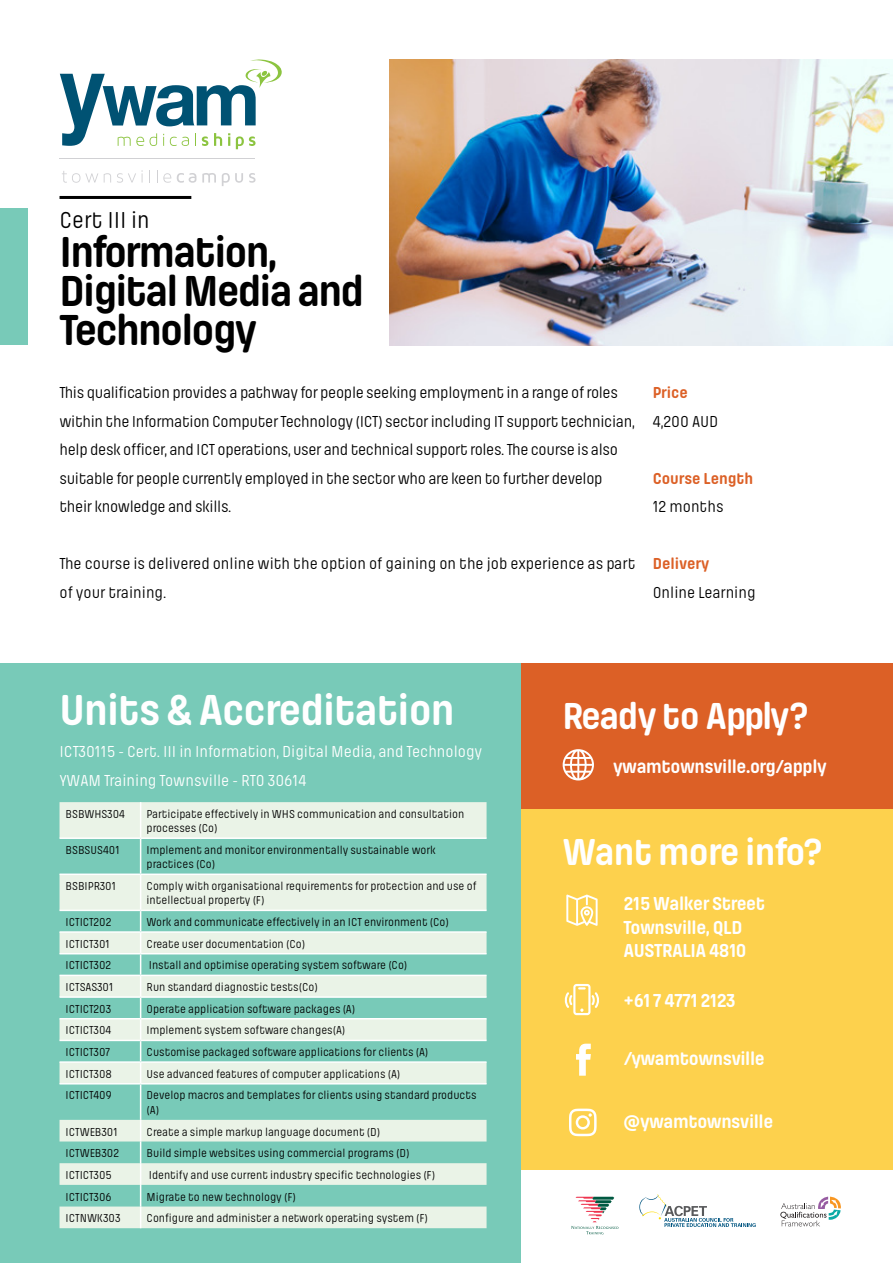
<style>
.page{position:relative;width:893px;height:1263px;background:#fff}
.page>*{position:absolute;margin:0;border:0;box-sizing:border-box;transform-origin:0 0}
.t1{font:700 45px/39px "Pilcrow Soft";letter-spacing:-.04em;color:#000}
.t2{font:700 45px "Pilcrow Soft";letter-spacing:-.02em;color:#fff}
.t3{font:700 39px "Pilcrow Soft";letter-spacing:-.04em;color:#fff}
.t4{font:700 39px "Pilcrow Soft";letter-spacing:-.02em;color:#fff}
.t5{font:24px "Pilcrow Soft";color:#000}
.t6{font:700 19.5px/23.4px "Pilcrow Soft";letter-spacing:-.02em;color:#fff}
.t7{font:16.5px/28.5px "Pilcrow Soft";letter-spacing:-.02em;color:#000}
.t8{font:16.5px/28.5px "Pilcrow Soft";color:#000}
.t9{font:16.5px/28.5px "Pilcrow Soft";color:#fff}
.t10{font:700 16.5px "Pilcrow Soft";color:#dc6026}
.t11{font:12px/14.4px "Pilcrow Soft";color:#000}
</style>
<div class="page">
<img style="left:389px;top:60px;width:504px;height:285px">
<div style="left:521px;top:663px;width:372px;height:151px;background:#dc6026"></div>
<div style="left:521px;top:809px;width:372px;height:360px;background:#fdd14d"></div>
<div style="left:0;top:663px;width:521px;height:600px;background:#78cab8"></div>
<div style="left:0;top:209px;width:28px;height:136px;background:#78cab8"></div>
<hr style="left:60px;top:196px;width:131px;height:3px;background:#000">
<svg style="left:60px;top:802px;width:427px;height:426px;fill:#eaf3e7"></svg>
<hr style="left:140px;top:802px;width:1px;height:35px;background:#fff">
<hr style="left:60px;top:837px;width:81px;height:2px;background:#fff">
<hr style="left:141px;top:837px;width:346px;height:2px;background:#fff">
<hr style="left:140px;top:839px;width:1px;height:34px;background:#fff">
<hr style="left:60px;top:873px;width:81px;height:2px;background:#fff">
<hr style="left:141px;top:873px;width:346px;height:2px;background:#fff">
<hr style="left:140px;top:875px;width:1px;height:35px;background:#fff">
<hr style="left:60px;top:910px;width:81px;height:1px;background:#fff">
<hr style="left:141px;top:910px;width:346px;height:1px;background:#fff">
<hr style="left:60px;top:931px;width:81px;height:2px;background:#fff">
<hr style="left:141px;top:931px;width:346px;height:2px;background:#fff">
<hr style="left:60px;top:953px;width:81px;height:1px;background:#fff">
<hr style="left:141px;top:953px;width:346px;height:1px;background:#fff">
<hr style="left:60px;top:975px;width:81px;height:1px;background:#fff">
<hr style="left:141px;top:975px;width:346px;height:1px;background:#fff">
<hr style="left:60px;top:996px;width:81px;height:2px;background:#fff">
<hr style="left:141px;top:996px;width:346px;height:2px;background:#fff">
<hr style="left:60px;top:1018px;width:81px;height:1px;background:#fff">
<hr style="left:141px;top:1018px;width:346px;height:1px;background:#fff">
<hr style="left:60px;top:1040px;width:81px;height:1px;background:#fff">
<hr style="left:141px;top:1040px;width:346px;height:1px;background:#fff">
<hr style="left:60px;top:1061px;width:81px;height:2px;background:#fff">
<hr style="left:141px;top:1061px;width:346px;height:2px;background:#fff">
<svg style="left:140px;top:911px;width:1px;height:172px"></svg>
<hr style="left:60px;top:1083px;width:81px;height:1px;background:#fff">
<hr style="left:141px;top:1083px;width:346px;height:1px;background:#fff">
<hr style="left:140px;top:1084px;width:1px;height:36px;background:#fff">
<svg style="left:140px;top:1120px;width:1px;height:108px"></svg>
<svg style="left:566px;top:894px;width:32px;height:32px"></svg>
<svg style="left:563px;top:749px;width:31px;height:31px"></svg>
<svg style="left:564px;top:984px;width:35px;height:31px"></svg>
<svg style="left:576px;top:1044px;width:15px;height:32px"></svg>
<svg style="left:569px;top:1108px;width:28px;height:28px"></svg>
<svg style="left:780px;top:1196px;width:61px;height:30px"></svg>
<svg style="left:571px;top:1197px;width:47px;height:37px"></svg>
<svg style="left:639px;top:1194px;width:117px;height:33px"></svg>
<svg style="left:62px;top:171px;width:36px;height:12px"></svg>
<svg style="left:104px;top:173px;width:7px;height:10px"></svg>
<svg style="left:117px;top:173px;width:19px;height:10px"></svg>
<svg style="left:142px;top:170px;width:1px;height:13px"></svg>
<svg style="left:149px;top:170px;width:1px;height:13px"></svg>
<svg style="left:157px;top:170px;width:14px;height:13px"></svg>
<svg style="left:177px;top:173px;width:19px;height:10px"></svg>
<svg style="left:202px;top:173px;width:14px;height:10px"></svg>
<svg style="left:222px;top:173px;width:21px;height:13px"></svg>
<svg style="left:249px;top:173px;width:7px;height:10px"></svg>
<svg style="left:60px;top:59px;width:222px;height:90px"></svg>
<hr style="left:60px;top:158px;width:195px;height:1px;background:#d1d1d4">
<h3 class="t5" style="left:60px;top:208px;width:92px">Cert III in</h3>
<h1 class="t1" style="left:60px;top:234px;width:306px">Information,<br>Digital Media and<br>Technology</h1>
<p class="t7" style="left:60px;top:379px;width:577px">This qualification provides a pathway for people seeking employment in a range of roles within the Information Computer Technology (ICT) sector including IT support technician, help desk officer, and ICT operations, user and technical support roles. The course is also suitable for people currently employed in the sector who are keen to further develop their knowledge and skills.</p>
<h3 class="t8" style="left:60px;top:550px;width:577px">The course is delivered online with the option of gaining on the job experience as part of your training.</h3>
<h3 class="t10" style="left:653px;top:384px;width:37px">Price</h3>
<h3 class="t7" style="left:653px;top:407px;width:67px">4,200 AUD</h3>
<h3 class="t10" style="left:653px;top:470px;width:102px">Course Length</h3>
<h3 class="t8" style="left:653px;top:493px;width:72px">12 months</h3>
<h3 class="t10" style="left:653px;top:555px;width:58px">Delivery</h3>
<h3 class="t8" style="left:653px;top:578px;width:104px">Online Learning</h3>
<h1 class="t2" style="left:60px;top:687px;width:397px">Units &amp; Accreditation</h1>
<h3 class="t9" style="left:60px;top:738px;width:424px">ICT30115 - Cert. III in Information, Digital Media, and Technology<br>YWAM Training Townsville - RTO 30614</h3>
<p class="t11" style="left:66px;top:807px;width:61px">BSBWHS304</p>
<p class="t11" style="left:147px;top:807px;width:319px">Participate effectively in WHS communication and consultation processes (Co)</p>
<p class="t11" style="left:66px;top:843px;width:56px">BSBSUS401</p>
<p class="t11" style="left:147px;top:843px;width:291px">Implement and monitor environmentally sustainable work practices (Co)</p>
<p class="t11" style="left:66px;top:879px;width:52px">BSBIPR301</p>
<p class="t11" style="left:147px;top:879px;width:331px">Comply with organisational requirements for protection and use of intellectual property (F)</p>
<p class="t11" style="left:66px;top:915px;width:47px">ICTICT202</p>
<p class="t11" style="left:147px;top:915px;width:304px">Work and communicate effectively in an ICT environment (Co)</p>
<p class="t11" style="left:66px;top:937px;width:46px">ICTICT301</p>
<p class="t11" style="left:147px;top:937px;width:160px">Create user documentation (Co)</p>
<p class="t11" style="left:66px;top:958px;width:47px">ICTICT302</p>
<p class="t11" style="left:149px;top:958px;width:260px">Install and optimise operating system software (Co)</p>
<p class="t11" style="left:66px;top:980px;width:49px">ICTSAS301</p>
<p class="t11" style="left:147px;top:980px;width:172px">Run standard diagnostic tests(Co)</p>
<p class="t11" style="left:66px;top:1002px;width:47px">ICTICT203</p>
<p class="t11" style="left:147px;top:1002px;width:210px">Operate application software packages (A)</p>
<p class="t11" style="left:66px;top:1023px;width:47px">ICTICT304</p>
<p class="t11" style="left:147px;top:1023px;width:200px">Implement system software changes(A)</p>
<p class="t11" style="left:66px;top:1045px;width:46px">ICTICT307</p>
<p class="t11" style="left:147px;top:1045px;width:283px">Customise packaged software applications for clients (A)</p>
<p class="t11" style="left:66px;top:1067px;width:48px">ICTICT308</p>
<p class="t11" style="left:147px;top:1067px;width:255px">Use advanced features of computer applications (A)</p>
<p class="t11" style="left:66px;top:1088px;width:48px">ICTICT409</p>
<p class="t11" style="left:147px;top:1088px;width:331px">Develop macros and templates for clients using standard products (A)</p>
<p class="t11" style="left:66px;top:1125px;width:54px">ICTWEB301</p>
<p class="t11" style="left:147px;top:1125px;width:235px">Create a simple markup language document (D)</p>
<p class="t11" style="left:66px;top:1146px;width:55px">ICTWEB302</p>
<p class="t11" style="left:147px;top:1146px;width:264px">Build simple websites using commercial programs (D)</p>
<p class="t11" style="left:66px;top:1168px;width:48px">ICTICT305</p>
<p class="t11" style="left:149px;top:1168px;width:288px">Identify and use current industry specific technologies (F)</p>
<p class="t11" style="left:66px;top:1190px;width:47px">ICTICT306</p>
<p class="t11" style="left:147px;top:1190px;width:151px">Migrate to new technology (F)</p>
<p class="t11" style="left:66px;top:1211px;width:57px">ICTNWK303</p>
<p class="t11" style="left:147px;top:1211px;width:283px">Configure and administer a network operating system (F)</p>
<h2 class="t3" style="left:562px;top:696px;width:248px">Ready to Apply?</h2>
<h3 class="t6" style="left:613px;top:755px;width:215px">ywamtownsville.org/apply</h3>
<h2 class="t4" style="left:562px;top:832px;width:261px">Want more info?</h2>
<h3 class="t6" style="left:623px;top:893px;width:143px">215 Walker Street<br>Townsville, QLD<br>AUSTRALIA 4810</h3>
<h3 class="t6" style="left:623px;top:990px;width:114px">+61 7 4771 2123</h3>
<h3 class="t6" style="left:623px;top:1047px;width:143px">/ywamtownsville</h3>
<h3 class="t6" style="left:623px;top:1110px;width:151px">@ywamtownsville</h3>
</div>
